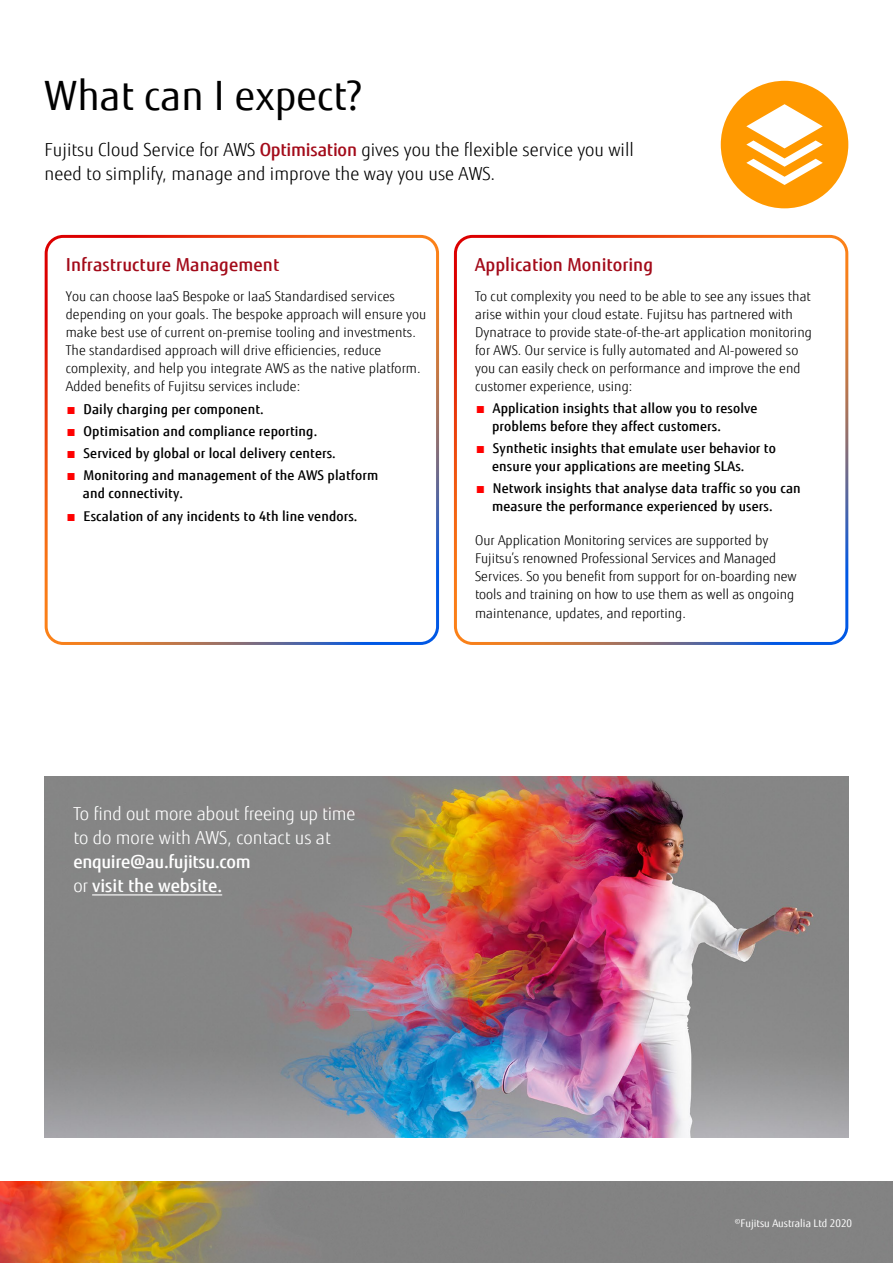
<style>
.page{position:relative;width:893px;height:1263px;background:#fff}
.page>*{position:absolute;margin:0;border:0;box-sizing:border-box;transform-origin:0 0}
.t1{font:40.5px "Fujitsu Sans";letter-spacing:.005em;color:#000}
.t2{font:300 18px/24px "Fujitsu Sans";color:#000}
.IT_Future_subheads{font:300 18px/24px "Fujitsu Sans";color:#fff}
.t3{font:500 18px "Fujitsu Sans";letter-spacing:.005em;color:#a30b1a}
.Bullets_Numbered{font:300 13.5px/18px "Fujitsu Sans";letter-spacing:.005em;color:#000}
.t4{font:500 13.5px/18px "Fujitsu Sans";letter-spacing:.01em;color:#000}
.IT_Future_subheads-2{font:10.5px "Fujitsu Sans";color:#fff}
.s1{font-weight:500;color:#a30b1a}
.s2{font-weight:300;color:#f00}
.s3{font-weight:500}
</style>
<div class="page">
<div style="left:45px;top:235px;width:394px;height:410px;border:3px solid #fff;border-radius:17px"></div>
<div style="left:454px;top:235px;width:394px;height:410px;border:3px solid #fff;border-radius:17px"></div>
<div style="left:721px;top:81px;width:127px;height:127px;background:#f90;border-radius:50%"></div>
<svg style="left:746px;top:104px;width:77px;height:81px"></svg>
<img style="left:0;top:1182px;width:893px;height:81px">
<img style="left:44px;top:777px;width:804px;height:361px">
<hr style="left:92px;top:894px;width:130px;height:2px;background:#fff">
<p class="t1" style="left:45px;top:70px;width:319px">What can I expect?</p>
<p class="t2" style="left:45px;top:138px;width:591px">Fujitsu Cloud Service for AWS <span class="s1">Optimisation</span> gives you the flexible service you will need to simplify, manage and improve the way you use AWS.</p>
<p class="t3" style="left:66px;top:253px;width:215px">Infrastructure Management</p>
<p class="Bullets_Numbered" style="left:66px;top:287px;width:362px">You can choose IaaS Bespoke or IaaS Standardised services depending on your goals. The bespoke approach will ensure you make best use of current on-premise tooling and investments.<br>The standardised approach will drive efficiencies, reduce complexity, and help you integrate AWS as the native platform.<br>Added benefits of Fujitsu services include:</p>
<p class="t4" style="left:66px;top:400px;width:199px"><span class="s2">■</span> Daily charging per component.</p>
<p class="t4" style="left:66px;top:422px;width:253px"><span class="s2">■</span> Optimisation and compliance reporting.</p>
<p class="t4" style="left:66px;top:444px;width:271px"><span class="s2">■</span> Serviced by global or local delivery centers.</p>
<p class="t4" style="left:83px;top:466px;width:297px;text-indent:-17px"><span class="s2">■</span> Monitoring and management of the AWS platform and connectivity.</p>
<p class="t4" style="left:66px;top:507px;width:293px"><span class="s2">■</span> Escalation of any incidents to 4th line vendors.</p>
<h2 class="t3" style="left:475px;top:253px;width:179px">Application Monitoring</h2>
<p class="Bullets_Numbered" style="left:475px;top:288px;width:338px">To cut complexity you need to be able to see any issues that arise within your cloud estate. Fujitsu has partnered with Dynatrace to provide state-of-the-art application monitoring for AWS. Our service is fully automated and AI-powered so you can easily check on performance and improve the end customer experience, using:</p>
<p class="t4" style="left:492px;top:399px;width:267px;text-indent:-17px"><span class="s2">■</span> Application insights that allow you to resolve problems before they affect customers.</p>
<p class="t4" style="left:492px;top:439px;width:285px;text-indent:-17px"><span class="s2">■</span> Synthetic insights that emulate user behavior to ensure your applications are meeting SLAs.</p>
<p class="t4" style="left:492px;top:480px;width:310px;text-indent:-17px"><span class="s2">■</span> Network insights that analyse data traffic so you can measure the performance experienced by users.</p>
<p class="Bullets_Numbered" style="left:475px;top:532px;width:323px">Our Application Monitoring services are supported by Fujitsu’s renowned Professional Services and Managed Services. So you benefit from support for on-boarding new tools and training on how to use them as well as ongoing maintenance, updates, and reporting.</p>
<p class="IT_Future_subheads" style="left:73px;top:802px;width:284px">To find out more about freeing up time to do more with AWS, contact us at <span class="s3">enquire@au.fujitsu.com<br></span>or <span class="s3">visit the website.</span></p>
<p class="IT_Future_subheads-2" style="left:735px;top:1216px;width:119px">©Fujitsu Australia Ltd 2020</p>
</div>
